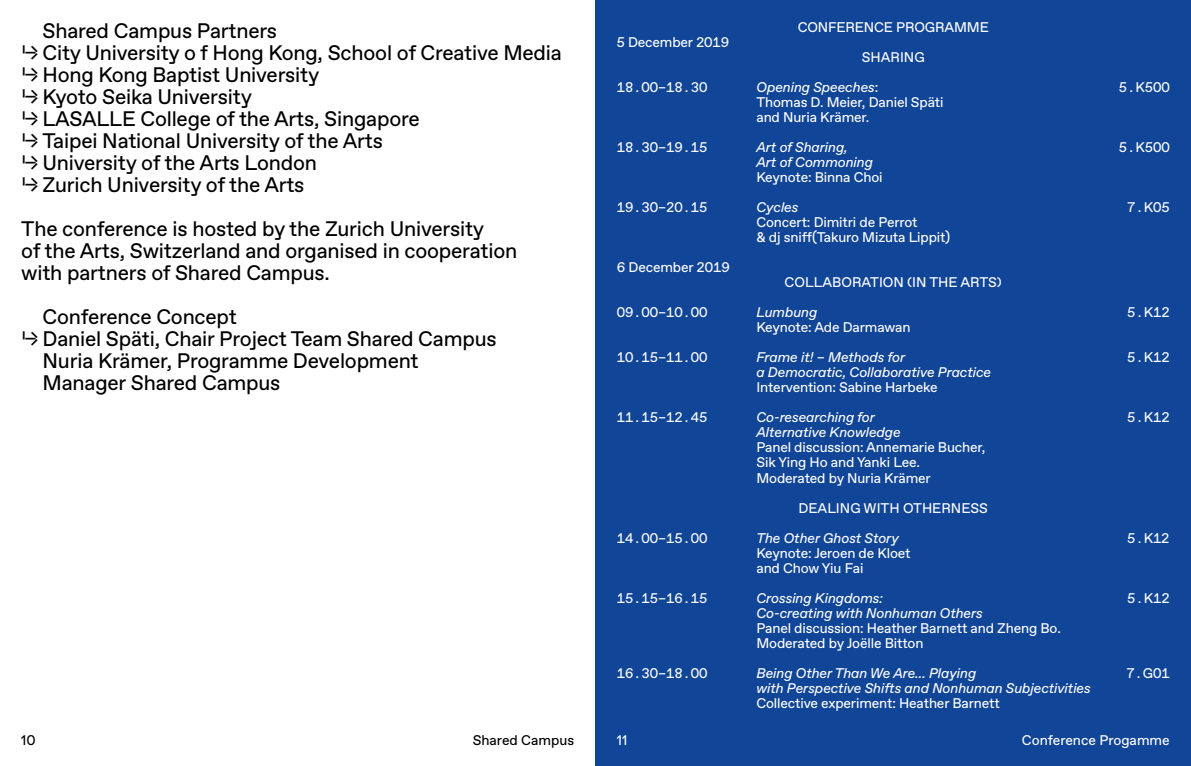
<style>
.page{position:relative;width:1191px;height:766px;background:#fff}
.page>*{position:absolute;margin:0;border:0;box-sizing:border-box;transform-origin:0 0}
.t1{font:21px/22px "Favorit";letter-spacing:-.01em;color:#000}
.t2{font:14px/15px "Favorit";letter-spacing:-.01em;color:#fff}
.t3{font:italic 14px "Favorit";letter-spacing:-.01em;color:#fff}
.t4{font:14px "Favorit";color:#000}
.s1{font-family:"Campus"}
.s2{font-style:normal}
</style>
<div class="page">
<div style="left:595px;top:0;width:596px;height:765px;background:#104597"></div>
<p class="t1" style="left:21px;top:19px;width:542px;text-indent:21px">Shared Campus Partners<br><span class="s1">↳</span> City University o f Hong Kong, School of Creative Media <span class="s1">↳</span> Hong Kong Baptist University<br><span class="s1">↳</span> Kyoto Seika University<br><span class="s1">↳</span> LASALLE College of the Arts, Singapore<br><span class="s1">↳</span> Taipei National University of the Arts<br><span class="s1">↳</span> University of the Arts London<br><span class="s1">↳</span> Zurich University of the Arts</p>
<h1 class="t1" style="left:21px;top:217px;width:497px">The conference is hosted by the Zurich University<br>of the Arts, Switzerland and organised in cooperation with partners of Shared Campus.</h1>
<h1 class="t1" style="left:43px;top:305px;width:196px">Conference Concept</h1>
<h1 class="t1" style="left:21px;top:327px;width:477px"><span class="s1">↳</span> Daniel Späti, Chair Project Team Shared Campus</h1>
<h1 class="t1" style="left:43px;top:349px;width:378px">Nuria Krämer, Programme Development</h1>
<h1 class="t1" style="left:43px;top:371px;width:239px">Manager Shared Campus</h1>
<p class="t4" style="left:21px;top:730px;width:16px">10</p>
<p class="t4" style="left:473px;top:730px;width:103px">Shared Campus</p>
<p class="t2" style="left:617px;top:35px;width:114px">5 December 2019</p>
<p class="t2" style="left:797px;top:20px;width:193px">CONFERENCE PROGRAMME</p>
<p class="t2" style="left:861px;top:50px;width:64px">SHARING</p>
<p class="t2" style="left:617px;top:80px;width:92px">18.00–18.30</p>
<p class="t3" style="left:756px;top:78px;width:123px">Opening Speeches<span class="s2">:</span></p>
<p class="t2" style="left:1119px;top:80px;width:52px">5.K500</p>
<p class="t2" style="left:756px;top:95px;width:189px">Thomas D. Meier, Daniel Späti and Nuria Krämer.</p>
<p class="t2" style="left:617px;top:140px;width:92px">18.30–19.15</p>
<p class="t3" style="left:756px;top:138px;width:93px">Art of Sharing,</p>
<p class="t2" style="left:1119px;top:140px;width:52px">5.K500</p>
<p class="t3" style="left:756px;top:153px;width:118px">Art of Commoning</p>
<p class="t2" style="left:756px;top:170px;width:128px">Keynote: Binna Choi</p>
<p class="t2" style="left:617px;top:200px;width:92px">19.30–20.15</p>
<p class="t3" style="left:756px;top:198px;width:44px">Cycles</p>
<p class="t2" style="left:1127px;top:200px;width:44px">7.K05</p>
<p class="t2" style="left:756px;top:215px;width:195px">Concert: Dimitri de Perrot<br>&amp; dj sniff(Takuro Mizuta Lippit)</p>
<p class="t2" style="left:617px;top:260px;width:114px">6 December 2019</p>
<p class="t2" style="left:784px;top:275px;width:219px">COLLABORATION (IN THE ARTS)</p>
<p class="t2" style="left:617px;top:305px;width:92px">09.00–10.00</p>
<p class="t3" style="left:756px;top:303px;width:62px">Lumbung</p>
<p class="t2" style="left:1127px;top:305px;width:44px">5.K12</p>
<p class="t2" style="left:756px;top:320px;width:156px">Keynote: Ade Darmawan</p>
<p class="t2" style="left:617px;top:350px;width:92px">10.15–11.00</p>
<p class="t3" style="left:756px;top:348px;width:150px">Frame it! – Methods for</p>
<p class="t2" style="left:1127px;top:350px;width:44px">5.K12</p>
<p class="t3" style="left:756px;top:363px;width:236px">a Democratic, Collaborative Practice</p>
<p class="t2" style="left:756px;top:380px;width:183px">Intervention: Sabine Harbeke</p>
<p class="t2" style="left:617px;top:410px;width:92px">11.15–12.45</p>
<p class="t3" style="left:756px;top:408px;width:120px">Co-researching for</p>
<p class="t2" style="left:1127px;top:410px;width:44px">5.K12</p>
<p class="t3" style="left:756px;top:423px;width:146px">Alternative Knowledge</p>
<p class="t2" style="left:756px;top:439px;width:231px">Panel discussion: Annemarie Bucher,<br>Sik Ying Ho and Yanki Lee.<br>Moderated by Nuria Krämer</p>
<p class="t2" style="left:798px;top:499px;width:191px">DEALING WITH OTHERNESS</p>
<p class="t2" style="left:617px;top:529px;width:92px">14.00–15.00</p>
<p class="t3" style="left:756px;top:528px;width:144px">The Other Ghost Story</p>
<p class="t2" style="left:1127px;top:530px;width:44px">5.K12</p>
<p class="t2" style="left:756px;top:545px;width:156px">Keynote: Jeroen de Kloet and Chow Yiu Fai</p>
<p class="t2" style="left:617px;top:590px;width:92px">15.15–16.15</p>
<p class="t3" style="left:756px;top:588px;width:128px">Crossing Kingdoms:</p>
<p class="t2" style="left:1127px;top:590px;width:44px">5.K12</p>
<p class="t3" style="left:756px;top:603px;width:228px">Co-creating with Nonhuman Others</p>
<p class="t2" style="left:756px;top:620px;width:306px">Panel discussion: Heather Barnett and Zheng Bo.<br>Moderated by Joëlle Bitton</p>
<p class="t2" style="left:617px;top:665px;width:92px">16.30–18.00</p>
<p class="t3" style="left:756px;top:663px;width:221px">Being Other Than We Are… Playing</p>
<p class="t2" style="left:1126px;top:665px;width:45px">7.G01</p>
<p class="t3" style="left:756px;top:678px;width:336px">with Perspective Shifts and Nonhuman Subjectivities</p>
<p class="t2" style="left:756px;top:695px;width:245px">Collective experiment: Heather Barnett</p>
<p class="t2" style="left:617px;top:731px;width:12px">11</p>
<p class="t2" style="left:1022px;top:731px;width:149px">Conference Progamme</p>
</div>
